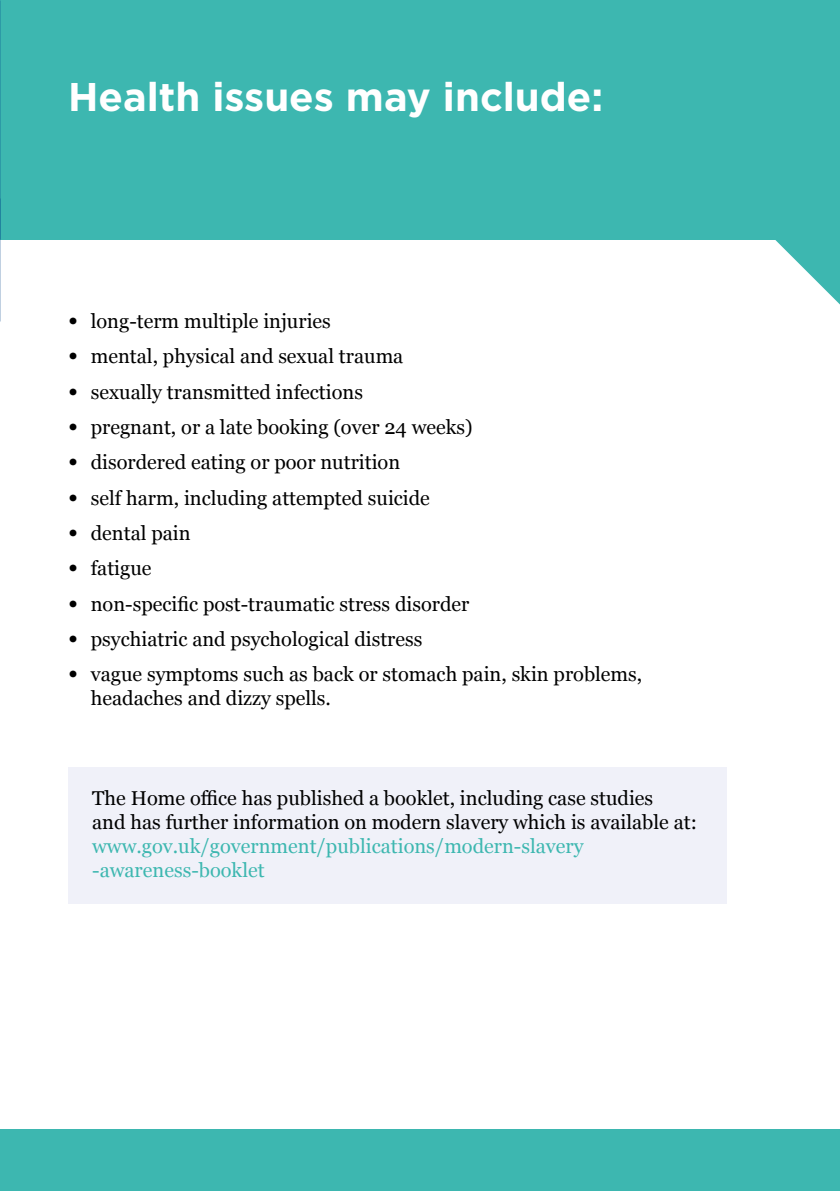
<style>
.page{position:relative;width:840px;height:1191px;background:#fff}
.page>*{position:absolute;margin:0;border:0;box-sizing:border-box;transform-origin:0 0}
.t1{font:700 40px "Gotham";color:#fff}
.t2{font:20px/24px "Georgia";color:#000}
.t3{font:20px/24px "Georgia";color:#3db7b0}
.s1{font-family:"Gotham";font-weight:900}
</style>
<div class="page">
<div style="left:0;top:0;width:839px;height:239px;background:#3db7b0"></div>
<svg style="left:733px;top:239px;width:106px;height:65px"></svg>
<div style="left:0;top:1129px;width:839px;height:62px;background:#3db7b0"></div>
<div style="left:68px;top:767px;width:658px;height:137px;background:#f0f1f9"></div>
<h1 class="t1" style="left:68px;top:71px;width:536px">Health issues may include:</h1>
<p class="t2" style="left:68px;top:308px;width:264px"><span class="s1">•</span> long-term multiple injuries</p>
<p class="t2" style="left:68px;top:343px;width:336px"><span class="s1">•</span> mental, physical and sexual trauma</p>
<p class="t2" style="left:68px;top:379px;width:296px"><span class="s1">•</span> sexually transmitted infections</p>
<p class="t2" style="left:68px;top:414px;width:406px"><span class="s1">•</span> pregnant, or a late booking (over 24 weeks)</p>
<p class="t2" style="left:68px;top:449px;width:333px"><span class="s1">•</span> disordered eating or poor nutrition</p>
<p class="t2" style="left:68px;top:485px;width:363px"><span class="s1">•</span> self harm, including attempted suicide</p>
<p class="t2" style="left:68px;top:520px;width:124px"><span class="s1">•</span> dental pain</p>
<p class="t2" style="left:68px;top:555px;width:85px"><span class="s1">•</span> fatigue</p>
<p class="t2" style="left:68px;top:591px;width:402px"><span class="s1">•</span> non-specific post-traumatic stress disorder</p>
<p class="t2" style="left:68px;top:626px;width:356px"><span class="s1">•</span> psychiatric and psychological distress</p>
<p class="t2" style="left:91px;top:661px;width:552px;text-indent:-23px"><span class="s1">•</span> vague symptoms such as back or stomach pain, skin problems, headaches and dizzy spells.</p>
<p class="t2" style="left:92px;top:785px;width:606px">The Home office has published a booklet, including case studies<br>and has further information on modern slavery which is available at:</p>
<p class="t3" style="left:92px;top:833px;width:492px">www.gov.uk/government/publications/modern-slavery -awareness-booklet</p>
</div>
